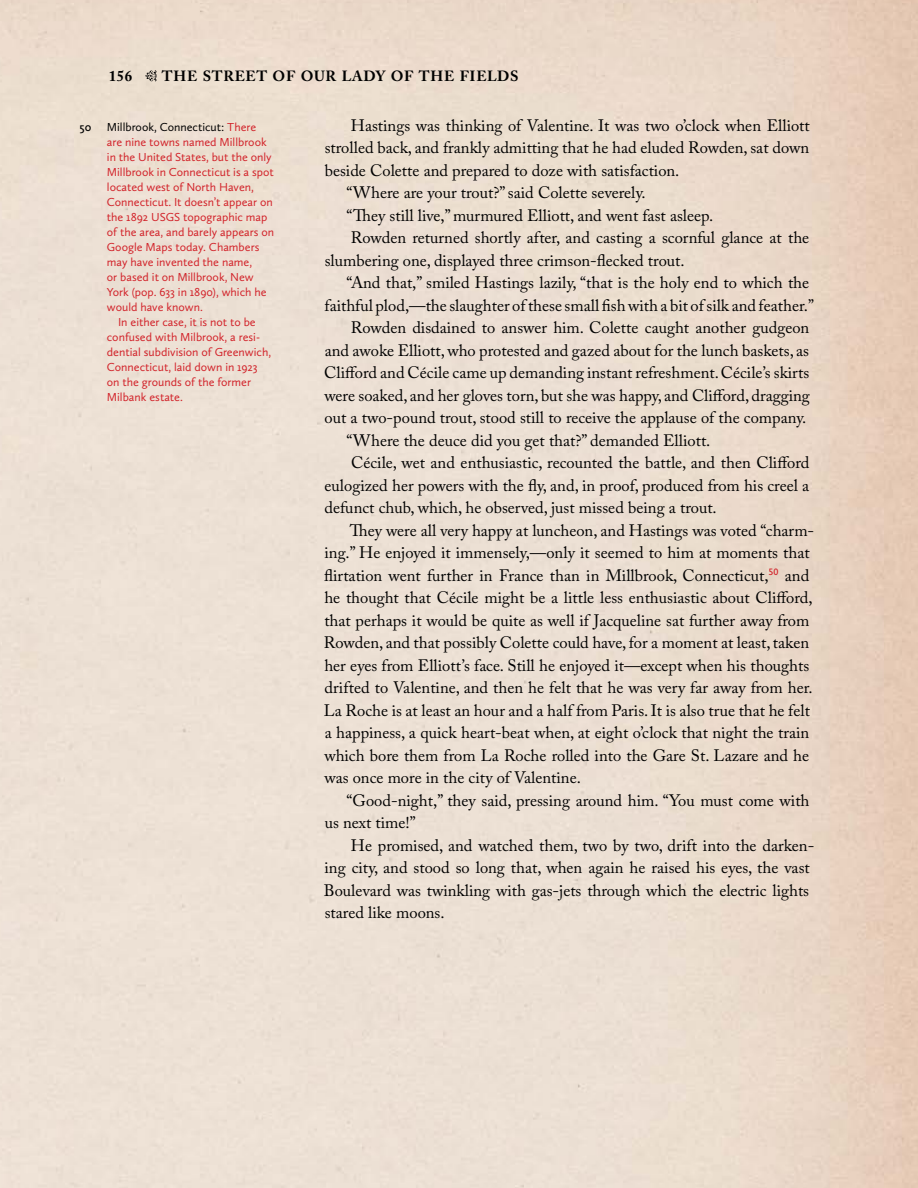
<style>
.page{position:relative;width:918px;height:1188px;background:#fff}
.page>*{position:absolute;margin:0;border:0;box-sizing:border-box;transform-origin:0 0}
.t1{font:16.5px "Adobe Caslon Pro";color:#000}
.t2{font:700 15px "Adobe Caslon Pro";color:#000}
.t3{font:700 14.7px "Adobe Caslon Pro";letter-spacing:.045em;color:#000}
.t4{font:12px "Calluna Sans";color:#d2232a}
.t5{font:12px "Calluna Sans";color:#000}
.t6{font:600 12px "Calluna Sans";color:#000}
.s1{color:#d2232a}
</style>
<div class="page">
<svg style="left:145px;top:70px;width:11px;height:11px"></svg>
<p class="t2" style="left:109px;top:67px;width:25px">156</p>
<p class="t3" style="left:162px;top:68px;width:358px">THE STREET OF OUR LADY OF THE FIELDS</p>
<p class="t6" style="left:80px;top:119px;width:13px">50</p>
<p class="t5" style="left:107px;top:119px;width:151px">Millbrook, Connecticut: <span class="s1">There</span></p>
<p class="t4" style="left:107px;top:134px;width:161px">are nine towns named Millbrook</p>
<p class="t4" style="left:107px;top:149px;width:166px">in the United States, but the only</p>
<p class="t4" style="left:107px;top:164px;width:168px">Millbrook in Connecticut is a spot</p>
<p class="t4" style="left:107px;top:179px;width:149px">located west of North Haven,</p>
<p class="t4" style="left:107px;top:194px;width:167px">Connecticut. It doesn’t appear on</p>
<p class="t4" style="left:107px;top:209px;width:162px">the 1892 USGS topographic map</p>
<p class="t4" style="left:107px;top:224px;width:169px">of the area, and barely appears on</p>
<p class="t4" style="left:107px;top:239px;width:154px">Google Maps today. Chambers</p>
<p class="t4" style="left:107px;top:254px;width:147px">may have invented the name,</p>
<p class="t4" style="left:107px;top:269px;width:148px">or based it on Millbrook, New</p>
<p class="t4" style="left:107px;top:284px;width:161px">York (pop. 633 in 1890), which he</p>
<p class="t4" style="left:107px;top:299px;width:98px">would have known.</p>
<p class="t4" style="left:118px;top:314px;width:139px">In either case, it is not to be</p>
<p class="t4" style="left:107px;top:329px;width:155px">confused with Milbrook, a resi-</p>
<p class="t4" style="left:107px;top:344px;width:166px">dential subdivision of Greenwich,</p>
<p class="t4" style="left:107px;top:359px;width:152px">Connecticut, laid down in 1923</p>
<p class="t4" style="left:107px;top:374px;width:146px">on the grounds of the former</p>
<p class="t4" style="left:107px;top:389px;width:78px">Milbank estate.</p>
<p class="t1" style="left:351px;top:115px;width:460px">Hastings was thinking of Valentine. It was two o’clock when Elliott</p>
<p class="t1" style="left:325px;top:138px;width:486px">strolled back, and frankly admitting that he had eluded Rowden, sat down</p>
<p class="t1" style="left:325px;top:160px;width:356px">beside Colette and prepared to doze with satisfaction.</p>
<p class="t1" style="left:347px;top:183px;width:301px">“Where are your trout?” said Colette severely.</p>
<p class="t1" style="left:347px;top:205px;width:368px">“They still live,” murmured Elliott, and went fast asleep.</p>
<p class="t1" style="left:351px;top:228px;width:460px">Rowden returned shortly after, and casting a scornful glance at the</p>
<p class="t1" style="left:325px;top:250px;width:361px">slumbering one, displayed three crimson-flecked trout.</p>
<p class="t1" style="left:347px;top:273px;width:464px">“And that,” smiled Hastings lazily, “that is the holy end to which the</p>
<p class="t1" style="left:325px;top:295px;width:491px">faithful plod,—the slaughter of these small fish with a bit of silk and feather.”</p>
<p class="t1" style="left:351px;top:318px;width:460px">Rowden disdained to answer him. Colette caught another gudgeon</p>
<p class="t1" style="left:325px;top:340px;width:486px">and awoke Elliott, who protested and gazed about for the lunch baskets, as</p>
<p class="t1" style="left:324px;top:363px;width:487px">Clifford and Cécile came up demanding instant refreshment. Cécile’s skirts</p>
<p class="t1" style="left:324px;top:385px;width:487px">were soaked, and her gloves torn, but she was happy, and Clifford, dragging</p>
<p class="t1" style="left:325px;top:408px;width:483px">out a two-pound trout, stood still to receive the applause of the company.</p>
<p class="t1" style="left:347px;top:430px;width:365px">“Where the deuce did you get that?” demanded Elliott.</p>
<p class="t1" style="left:351px;top:453px;width:460px">Cécile, wet and enthusiastic, recounted the battle, and then Clifford</p>
<p class="t1" style="left:325px;top:475px;width:486px">eulogized her powers with the fly, and, in proof, produced from his creel a</p>
<p class="t1" style="left:325px;top:498px;width:394px">defunct chub, which, he observed, just missed being a trout.</p>
<p class="t1" style="left:350px;top:520px;width:466px">They were all very happy at luncheon, and Hastings was voted “charm-</p>
<p class="t1" style="left:325px;top:543px;width:487px">ing.” He enjoyed it immensely,—only it seemed to him at moments that</p>
<p class="t1" style="left:324px;top:565px;width:487px">flirtation went further in France than in Millbrook, Connecticut,<sup>50</sup> and</p>
<p class="t1" style="left:324px;top:588px;width:490px">he thought that Cécile might be a little less enthusiastic about Clifford,</p>
<p class="t1" style="left:324px;top:610px;width:487px">that perhaps it would be quite as well if Jacqueline sat further away from</p>
<p class="t1" style="left:324px;top:633px;width:487px">Rowden, and that possibly Colette could have, for a moment at least, taken</p>
<p class="t1" style="left:324px;top:655px;width:486px">her eyes from Elliott’s face. Still he enjoyed it—except when his thoughts</p>
<p class="t1" style="left:325px;top:678px;width:489px">drifted to Valentine, and then he felt that he was very far away from her.</p>
<p class="t1" style="left:324px;top:700px;width:488px">La Roche is at least an hour and a half from Paris. It is also true that he felt</p>
<p class="t1" style="left:325px;top:723px;width:486px">a happiness, a quick heart-beat when, at eight o’clock that night the train</p>
<p class="t1" style="left:324px;top:745px;width:486px">which bore them from La Roche rolled into the Gare St. Lazare and he</p>
<p class="t1" style="left:324px;top:768px;width:258px">was once more in the city of Valentine.</p>
<p class="t1" style="left:347px;top:790px;width:464px">“Good-night,” they said, pressing around him. “You must come with</p>
<p class="t1" style="left:325px;top:813px;width:93px">us next time!”</p>
<p class="t1" style="left:351px;top:835px;width:465px">He promised, and watched them, two by two, drift into the darken-</p>
<p class="t1" style="left:325px;top:858px;width:487px">ing city, and stood so long that, when again he raised his eyes, the vast</p>
<p class="t1" style="left:324px;top:880px;width:487px">Boulevard was twinkling with gas-jets through which the electric lights</p>
<p class="t1" style="left:325px;top:903px;width:121px">stared like moons.</p>
</div>
